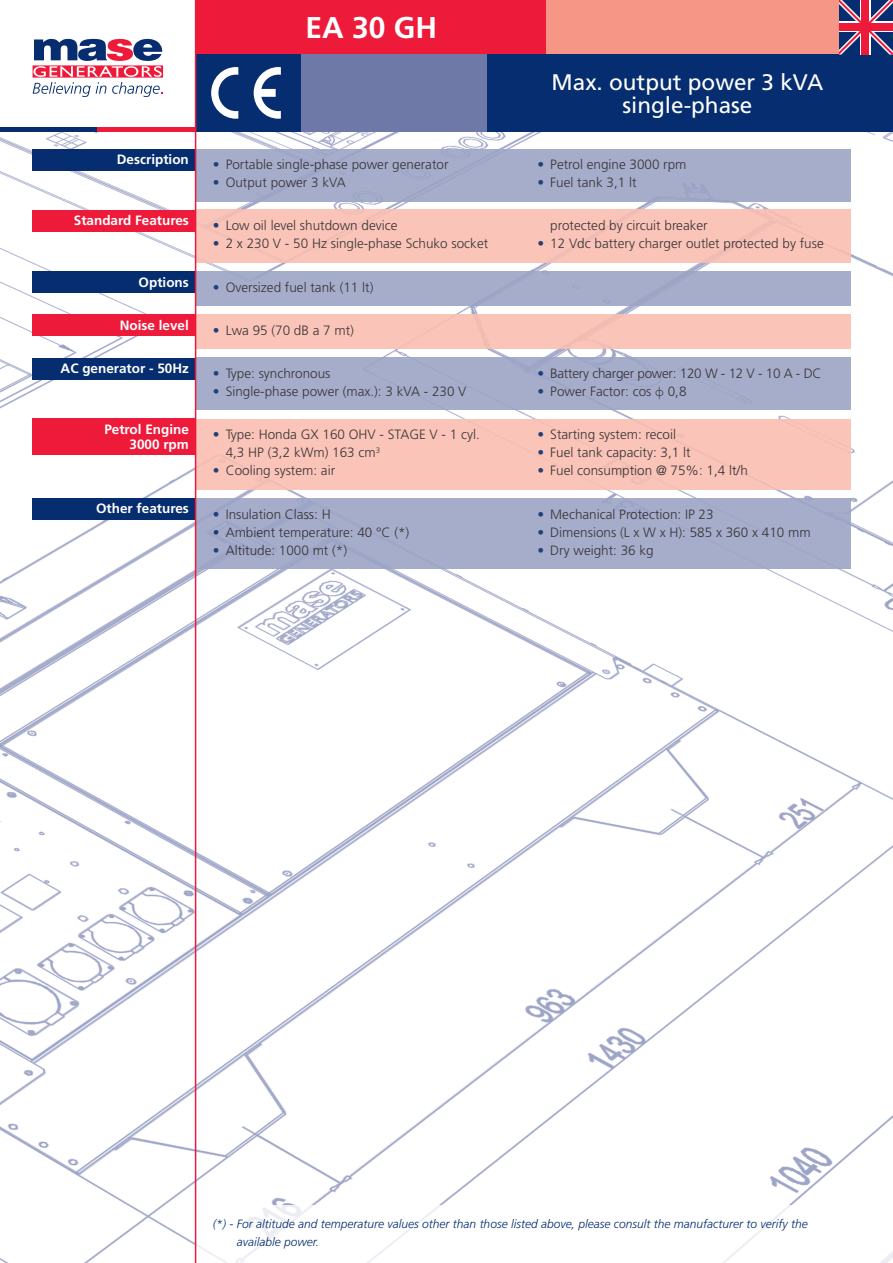
<style>
.page{position:relative;width:893px;height:1263px;background:#fff}
.page>*{position:absolute;margin:0;border:0;box-sizing:border-box;transform-origin:0 0}
.t1{font:700 30px "Frutiger";color:#fff}
.t2{font:22.5px/22.5px "Frutiger";color:#fff;text-align:center}
.t3{font:300 13.5px/18px "Frutiger";color:#231f20}
.t4{font:700 13.5px/15px "Frutiger";color:#fff;text-align:right}
.t5{font:300 13.5px "Frutiger";letter-spacing:-.02em;color:#231f20}
.t6{font:italic 300 12px/18px "Frutiger";color:#052d6f}
.s1{color:#052d6f}
.s2{font-family:"Gill Sans"}
</style>
<div class="page">
<img style="left:0;top:132px;width:893px;height:1131px">
<div style="left:129px;top:54px;width:387px;height:78px;background:#6e79a7"></div>
<div style="left:0;top:0;width:196px;height:132px;background:#fff"></div>
<svg style="left:33px;top:39px;width:130px;height:58px"></svg>
<div style="left:488px;top:54px;width:405px;height:78px;background:#052d6f"></div>
<div style="left:196px;top:0;width:351px;height:54px;background:#ed1a3a"></div>
<div style="left:547px;top:0;width:346px;height:54px;background:#f59687"></div>
<div style="left:0;top:127px;width:97px;height:5px;background:#052d6f"></div>
<div style="left:97px;top:127px;width:98px;height:5px;background:#ed1a3a"></div>
<svg style="left:839px;top:0;width:54px;height:55px;background:#884e77"></svg>
<div style="left:195px;top:1205px;width:698px;height:58px;background:#fff"></div>
<div style="left:196px;top:54px;width:104px;height:78px;background:#052d6f"></div>
<svg style="left:211px;top:67px;width:27px;height:52px"></svg>
<svg style="left:254px;top:67px;width:27px;height:52px"></svg>
<div style="left:33px;top:149px;width:162px;height:21px;background:#052d6f"></div>
<div style="left:195px;top:149px;width:655px;height:52px;background:#a6adcb"></div>
<div style="left:33px;top:271px;width:162px;height:22px;background:#052d6f"></div>
<div style="left:195px;top:271px;width:655px;height:35px;background:#a6adcb"></div>
<div style="left:33px;top:419px;width:162px;height:36px;background:#ed1a3a"></div>
<div style="left:195px;top:419px;width:655px;height:70px;background:#fac4b8"></div>
<div style="left:33px;top:498px;width:162px;height:22px;background:#052d6f"></div>
<div style="left:195px;top:498px;width:655px;height:70px;background:#a6adcb"></div>
<div style="left:33px;top:315px;width:162px;height:21px;background:#ed1a3a"></div>
<div style="left:195px;top:315px;width:655px;height:34px;background:#fac4b8"></div>
<div style="left:33px;top:210px;width:162px;height:21px;background:#ed1a3a"></div>
<div style="left:195px;top:210px;width:655px;height:53px;background:#fac4b8"></div>
<div style="left:33px;top:358px;width:162px;height:21px;background:#052d6f"></div>
<div style="left:195px;top:358px;width:655px;height:52px;background:#a6adcb"></div>
<hr style="left:195px;top:0;width:1px;height:1263px;background:#ed1a3a">
<h1 class="t1" style="left:305px;top:10px;width:133px">EA 30 GH</h1>
<p class="t4" style="left:117px;top:152px;width:73px">Description</p>
<p class="t3" style="left:213px;top:156px;width:237px"><span class="s1">•</span> Portable single-phase power generator</p>
<p class="t3" style="left:213px;top:174px;width:134px"><span class="s1">•</span> Output power 3 kVA</p>
<p class="t4" style="left:74px;top:213px;width:117px">Standard Features</p>
<p class="t3" style="left:213px;top:217px;width:186px"><span class="s1">•</span> Low oil level shutdown device</p>
<p class="t3" style="left:213px;top:235px;width:277px"><span class="s1">•</span> 2 x 230 V - 50 Hz single-phase Schuko socket</p>
<p class="t4" style="left:139px;top:274px;width:52px">Options</p>
<p class="t3" style="left:213px;top:278px;width:162px"><span class="s1">•</span> Oversized fuel tank (11 lt)</p>
<p class="t4" style="left:120px;top:317px;width:71px">Noise level</p>
<p class="t3" style="left:213px;top:321px;width:143px"><span class="s1">•</span> Lwa 95 (70 dB a 7 mt)</p>
<p class="t4" style="left:61px;top:361px;width:130px">AC generator - 50Hz</p>
<p class="t3" style="left:213px;top:365px;width:119px"><span class="s1">•</span> Type: synchronous</p>
<p class="t3" style="left:213px;top:383px;width:255px"><span class="s1">•</span> Single-phase power (max.): 3 kVA - 230 V</p>
<p class="t4" style="left:104px;top:421px;width:86px">Petrol Engine<br>3000 rpm</p>
<p class="t3" style="left:226px;top:425px;width:256px;text-indent:-13px"><span class="s1">•</span> Type: Honda GX 160 OHV - STAGE V - 1 cyl.<br>4,3 HP (3,2 kWm) 163 cm<sup>3</sup></p>
<p class="t3" style="left:213px;top:461px;width:124px"><span class="s1">•</span> Cooling system: air</p>
<p class="t4" style="left:96px;top:501px;width:94px">Other features</p>
<p class="t3" style="left:213px;top:505px;width:119px"><span class="s1">•</span> Insulation Class: H</p>
<p class="t3" style="left:213px;top:523px;width:198px"><span class="s1">•</span> Ambient temperature: 40 °C (*)</p>
<p class="t3" style="left:213px;top:541px;width:136px"><span class="s1">•</span> Altitude: 1000 mt (*)</p>
<h2 class="t2" style="left:552px;top:71px;width:273px">Max. output power 3 kVA single-phase</h2>
<p class="t3" style="left:537px;top:156px;width:151px"><span class="s1">•</span> Petrol engine 3000 rpm</p>
<p class="t3" style="left:537px;top:174px;width:101px"><span class="s1">•</span> Fuel tank 3,1 lt</p>
<p class="t3" style="left:550px;top:217px;width:159px">protected by circuit breaker</p>
<p class="t3" style="left:537px;top:235px;width:288px"><span class="s1">•</span> 12 Vdc battery charger outlet protected by fuse</p>
<p class="t5" style="left:537px;top:366px;width:285px"><span class="s1">•</span> Battery charger power: 120 W - 12 V - 10 A - DC</p>
<p class="t3" style="left:537px;top:383px;width:151px"><span class="s1">•</span> Power Factor: cos <span class="s2">ф</span> 0,8</p>
<p class="t3" style="left:537px;top:425px;width:140px"><span class="s1">•</span> Starting system: recoil</p>
<p class="t3" style="left:537px;top:443px;width:155px"><span class="s1">•</span> Fuel tank capacity: 3,1 lt</p>
<p class="t3" style="left:537px;top:461px;width:212px"><span class="s1">•</span> Fuel consumption @ 75%: 1,4 lt/h</p>
<p class="t3" style="left:537px;top:505px;width:178px"><span class="s1">•</span> Mechanical Protection: IP 23</p>
<p class="t3" style="left:537px;top:523px;width:275px"><span class="s1">•</span> Dimensions (L x W x H): 585 x 360 x 410 mm</p>
<p class="t3" style="left:537px;top:541px;width:118px"><span class="s1">•</span> Dry weight: 36 kg</p>
<p class="t6" style="left:237px;top:1214px;width:572px;text-indent:-24px">(*) - For altitude and temperature values other than those listed above, please consult the manufacturer to verify the available power.</p>
</div>
